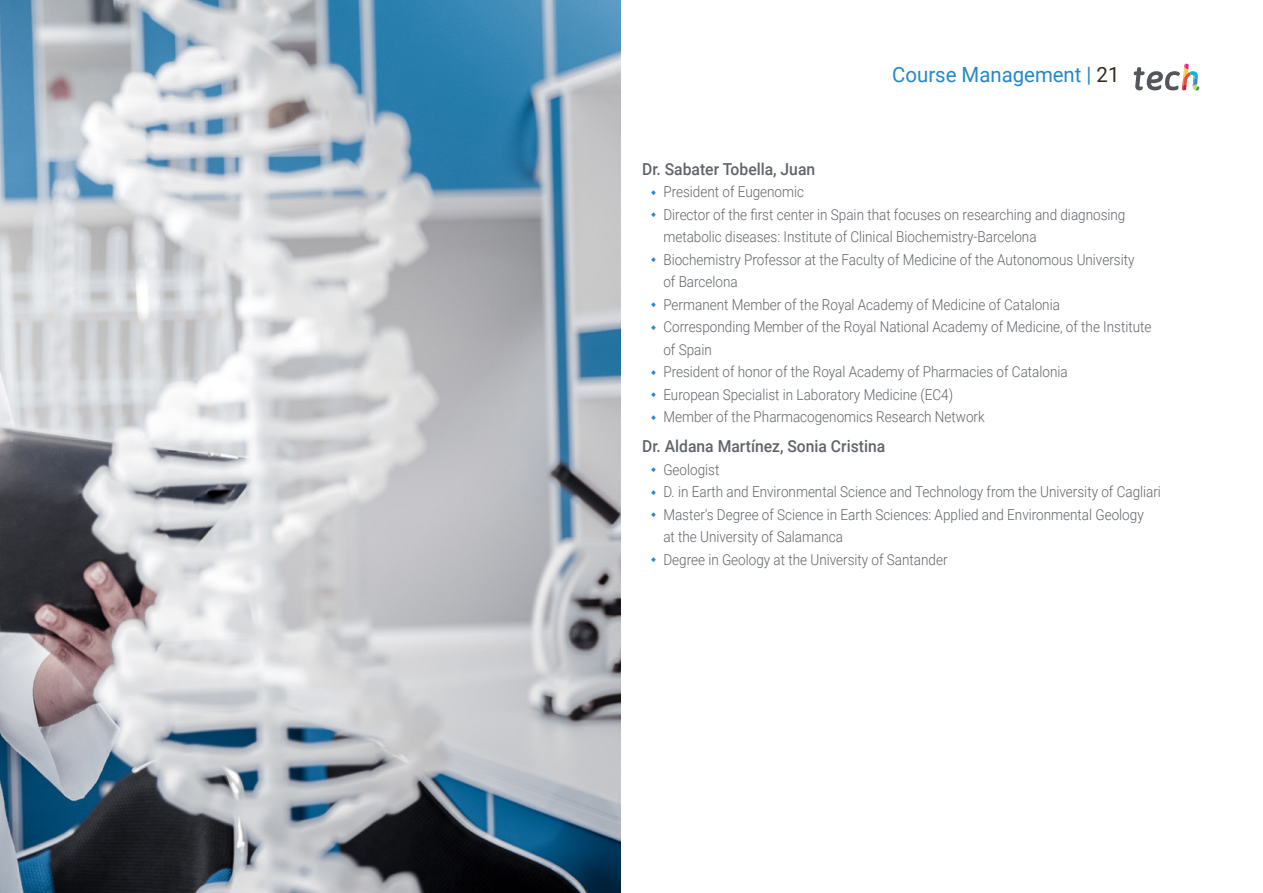
<style>
.page{position:relative;width:1263px;height:893px;background:#fff}
.page>*{position:absolute;margin:0;border:0;box-sizing:border-box;transform-origin:0 0}
.t1{font:21px "Roboto";color:#2488c9}
.t2{font:500 16.5px "Roboto";color:#61646a;scale:.95 1}
.t3{font:300 15px/22.5px "Roboto";color:#61646a;scale:.9 1}
.s1{color:#312e20}
</style>
<div class="page">
<svg style="left:1134px;top:64px;width:65px;height:27px"></svg>
<img style="left:0;top:0;width:621px;height:893px">
<h1 class="t1" style="left:892px;top:60px;width:229px">Course Management | <span class="s1">21</span></h1>
<p class="t2" style="left:642px;top:158px;width:184px">Dr. Sabater Tobella, Juan</p>
<p class="t3" style="left:663px;top:180px;width:544px">President of Eugenomic<br>Director of the first center in Spain that focuses on researching and diagnosing metabolic diseases: Institute of Clinical Biochemistry-Barcelona<br>Biochemistry Professor at the Faculty of Medicine of the Autonomous University<br>of Barcelona<br>Permanent Member of the Royal Academy of Medicine of Catalonia<br>Corresponding Member of the Royal National Academy of Medicine, of the Institute of Spain<br>President of honor of the Royal Academy of Pharmacies of Catalonia<br>European Specialist in Laboratory Medicine (EC4)<br>Member of the Pharmacogenomics Research Network</p>
<p class="t2" style="left:642px;top:435px;width:257px">Dr. Aldana Martínez, Sonia Cristina</p>
<p class="t3" style="left:663px;top:458px;width:554px">Geologist<br>D. in Earth and Environmental Science and Technology from the University of Cagliari Master's Degree of Science in Earth Sciences: Applied and Environmental Geology<br>at the University of Salamanca<br>Degree in Geology at the University of Santander</p>
</div>
